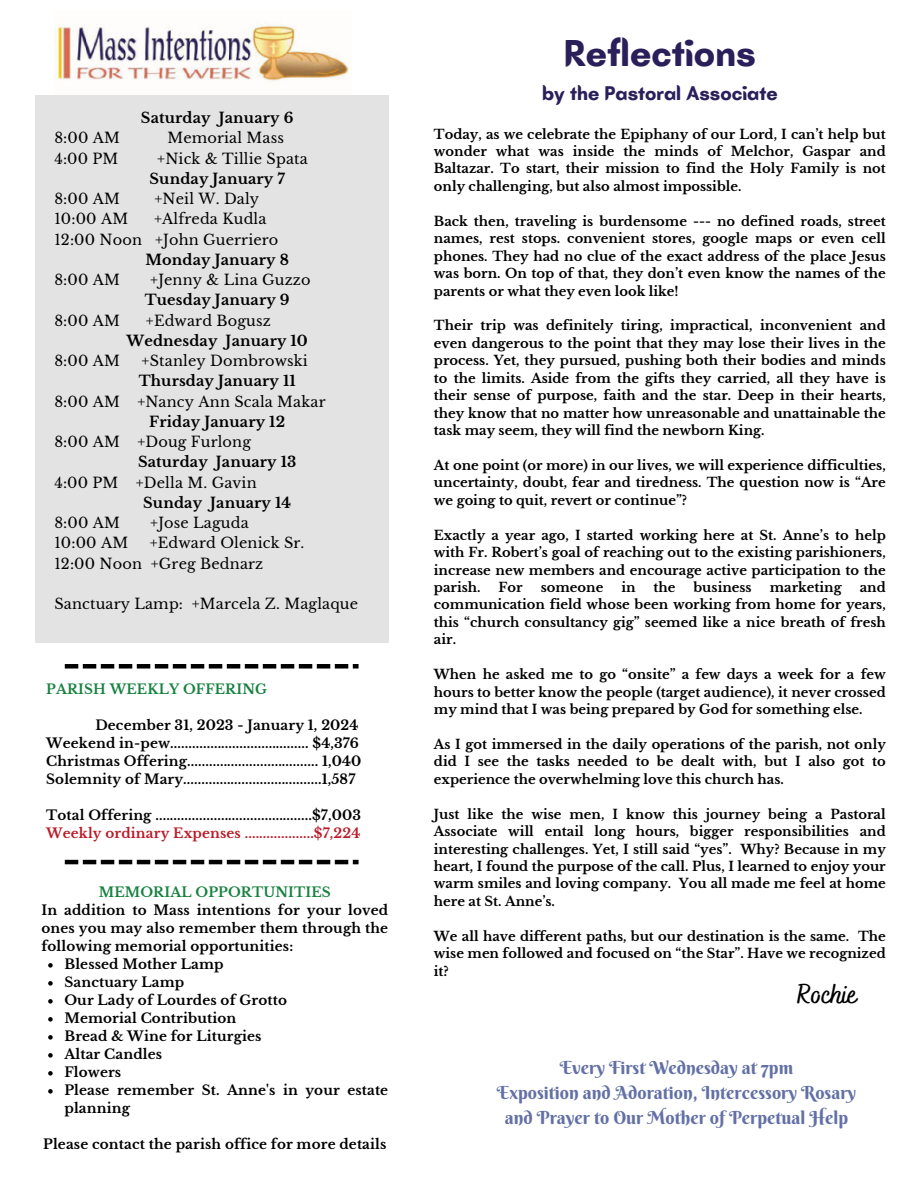
<style>
.page{position:relative;width:918px;height:1188px;background:#fff}
.page>*{position:absolute;margin:0;border:0;box-sizing:border-box;transform-origin:0 0}
.t1{font:700 38.25px "Batangas";color:#2b1f5a}
.t2{font:700 27px "Bakerie Smooth";color:#000}
.t3{font:700 20.25px "Batangas";color:#2b1f5a}
.t4{font:18px/24.8px "Berkshire Swash";color:#6370a6;text-align:center}
.t5{font:14.55px/20.2px "Libre Baskerville";letter-spacing:.01em;color:#000}
.t6{font:700 14.55px "Libre Baskerville";letter-spacing:.01em;color:#000}
.t7{font:700 13.5px/18px "Libre Baskerville";letter-spacing:.01em;color:#000}
.t8{font:700 13.5px "Libre Baskerville";letter-spacing:.01em;color:#ba1c29}
.t9{font:700 13.5px "Libre Baskerville";letter-spacing:.01em;color:#178240}
.t10{font:700 13.05px/17.4px "Libre Baskerville";color:#000;text-align:justify}
</style>
<div class="page">
<img style="left:55px;top:24px;width:297px;height:57px">
<div style="left:35px;top:95px;width:353px;height:548px;background:#e3e3e3"></div>
<svg style="left:65px;top:860px;width:294px;height:4px"></svg>
<svg style="left:65px;top:664px;width:294px;height:5px"></svg>
<svg style="left:48px;top:963px;width:5px;height:5px"></svg>
<svg style="left:48px;top:981px;width:5px;height:5px"></svg>
<svg style="left:48px;top:999px;width:5px;height:5px"></svg>
<svg style="left:48px;top:1017px;width:5px;height:5px"></svg>
<svg style="left:48px;top:1035px;width:5px;height:5px"></svg>
<svg style="left:48px;top:1053px;width:5px;height:5px"></svg>
<svg style="left:48px;top:1071px;width:5px;height:5px"></svg>
<svg style="left:48px;top:1089px;width:5px;height:5px"></svg>
<p class="t6" style="left:141px;top:109px;width:154px">Saturday January 6</p>
<p class="t5" style="left:54px;top:128px;width:67px">8:00 AM</p>
<p class="t5" style="left:167px;top:128px;width:118px">Memorial Mass</p>
<p class="t5" style="left:54px;top:148px;width:66px">4:00 PM</p>
<p class="t5" style="left:157px;top:148px;width:152px">+Nick &amp; Tillie Spata</p>
<p class="t6" style="left:150px;top:170px;width:137px">Sunday January 7</p>
<p class="t5" style="left:54px;top:189px;width:67px">8:00 AM</p>
<p class="t5" style="left:155px;top:189px;width:106px">+Neil W. Daly</p>
<p class="t5" style="left:54px;top:209px;width:75px">10:00 AM</p>
<p class="t5" style="left:54px;top:209px;width:226px;text-indent:100px">+Alfreda Kudla<br>12:00 Noon +John Guerriero</p>
<p class="t6" style="left:146px;top:251px;width:145px">Monday January 8</p>
<p class="t5" style="left:54px;top:270px;width:67px">8:00 AM</p>
<p class="t5" style="left:150px;top:270px;width:162px">+Jenny &amp; Lina Guzzo</p>
<p class="t6" style="left:145px;top:291px;width:146px">Tuesday January 9</p>
<p class="t5" style="left:54px;top:310px;width:67px">8:00 AM</p>
<p class="t5" style="left:146px;top:310px;width:126px">+Edward Bogusz</p>
<p class="t6" style="left:127px;top:332px;width:183px">Wednesday January 10</p>
<p class="t5" style="left:54px;top:351px;width:67px">8:00 AM</p>
<p class="t5" style="left:142px;top:351px;width:168px">+Stanley Dombrowski</p>
<p class="t6" style="left:139px;top:372px;width:159px">Thursday January 11</p>
<p class="t5" style="left:54px;top:391px;width:273px">8:00 AM +Nancy Ann Scala Makar</p>
<p class="t6" style="left:149px;top:413px;width:137px">Friday January 12</p>
<p class="t5" style="left:54px;top:432px;width:198px">8:00 AM +Doug Furlong</p>
<p class="t6" style="left:138px;top:453px;width:160px">Saturday January 13</p>
<p class="t5" style="left:54px;top:472px;width:204px">4:00 PM +Della M. Gavin</p>
<p class="t6" style="left:143px;top:494px;width:149px">Sunday January 14</p>
<p class="t5" style="left:54px;top:513px;width:67px">8:00 AM</p>
<p class="t5" style="left:150px;top:513px;width:100px">+Jose Laguda</p>
<p class="t5" style="left:54px;top:533px;width:75px">10:00 AM</p>
<p class="t5" style="left:54px;top:533px;width:252px;text-indent:95px">+Edward Olenick Sr.<br>12:00 Noon +Greg Bednarz</p>
<p class="t5" style="left:54px;top:594px;width:305px">Sanctuary Lamp: +Marcela Z. Maglaque</p>
<p class="t9" style="left:46px;top:680px;width:222px">PARISH WEEKLY OFFERING</p>
<p class="t7" style="left:46px;top:716px;width:317px;text-indent:49px">December 31, 2023 - January 1, 2024<br>Weekend in-pew...................................... $4,376<br>Christmas Offering.................................... 1,040<br>Solemnity of Mary......................................1,587</p>
<p class="t7" style="left:46px;top:806px;width:316px">Total Offering ...........................................$7,003</p>
<p class="t8" style="left:46px;top:824px;width:316px">Weekly ordinary Expenses ...................$7,224</p>
<p class="t9" style="left:99px;top:884px;width:234px">MEMORIAL OPPORTUNITIES</p>
<p class="t7" style="left:41px;top:901px;width:348px">In addition to Mass intentions for your loved</p>
<p class="t7" style="left:41px;top:919px;width:348px">ones you may also remember them through the</p>
<p class="t7" style="left:41px;top:937px;width:253px">following memorial opportunities:</p>
<p class="t7" style="left:64px;top:955px;width:161px">Blessed Mother Lamp</p>
<p class="t7" style="left:64px;top:973px;width:121px">Sanctuary Lamp</p>
<p class="t7" style="left:64px;top:991px;width:224px">Our Lady of Lourdes of Grotto</p>
<p class="t7" style="left:64px;top:1009px;width:173px">Memorial Contribution</p>
<p class="t7" style="left:64px;top:1027px;width:199px">Bread &amp; Wine for Liturgies</p>
<p class="t7" style="left:64px;top:1045px;width:99px">Altar Candles</p>
<p class="t7" style="left:64px;top:1063px;width:58px">Flowers</p>
<p class="t7" style="left:64px;top:1081px;width:325px">Please remember St. Anne's in your estate</p>
<p class="t7" style="left:64px;top:1099px;width:67px">planning</p>
<p class="t7" style="left:43px;top:1135px;width:345px">Please contact the parish office for more details</p>
<h1 class="t1" style="left:564px;top:31px;width:193px">Reflections</h1>
<h3 class="t3" style="left:542px;top:81px;width:237px">by the Pastoral Associate</h3>
<p class="t10" style="left:434px;top:125px;width:453px">Today, as we celebrate the Epiphany of our Lord, I can’t help but wonder what was inside the minds of Melchor, Gaspar and Baltazar. To start, their mission to find the Holy Family is not only challenging, but also almost impossible.</p>
<p class="t10" style="left:434px;top:212px;width:453px">Back then, traveling is burdensome --- no defined roads, street names, rest stops. convenient stores, google maps or even cell phones. They had no clue of the exact address of the place Jesus was born. On top of that, they don’t even know the names of the parents or what they even look like!</p>
<p class="t10" style="left:434px;top:317px;width:453px">Their trip was definitely tiring, impractical, inconvenient and even dangerous to the point that they may lose their lives in the process. Yet, they pursued, pushing both their bodies and minds to the limits. Aside from the gifts they carried, all they have is their sense of purpose, faith and the star. Deep in their hearts, they know that no matter how unreasonable and unattainable the task may seem, they will find the newborn King.</p>
<p class="t10" style="left:434px;top:457px;width:453px">At one point (or more) in our lives, we will experience difficulties, uncertainty, doubt, fear and tiredness. The question now is “Are we going to quit, revert or continue”?</p>
<p class="t10" style="left:434px;top:526px;width:453px">Exactly a year ago, I started working here at St. Anne’s to help with Fr. Robert’s goal of reaching out to the existing parishioners, increase new members and encourage active participation to the parish.</p>
<p class="t10" style="left:434px;top:579px;width:453px;text-indent:426px">and communication field whose been working from home for years, this “church consultancy gig” seemed like a nice breath of fresh air.</p>
<p class="t10" style="left:434px;top:666px;width:453px">When he asked me to go “onsite” a few days a week for a few hours to better know the people (target audience), it never crossed my mind that I was being prepared by God for something else.</p>
<p class="t10" style="left:434px;top:736px;width:453px">As I got immersed in the daily operations of the parish, not only did I see the tasks needed to be dealt with, but I also got to experience the overwhelming love this church has.</p>
<p class="t10" style="left:434px;top:805px;width:453px">Just like the wise men, I know this journey being a Pastoral Associate will entail long hours, bigger responsibilities and interesting challenges. Yet, I still said “yes”. Why? Because in my heart, I found the purpose of the call. Plus, I learned to enjoy your warm smiles and loving company. You all made me feel at home here at St. Anne’s.</p>
<p class="t10" style="left:434px;top:927px;width:453px">We all have different paths, but our destination is the same. The wise men followed and focused on “the Star”. Have we recognized it?</p>
<p class="t10" style="left:499px;top:579px;width:26px">For</p>
<p class="t10" style="left:541px;top:579px;width:64px">someone</p>
<p class="t10" style="left:621px;top:579px;width:16px">in</p>
<p class="t10" style="left:654px;top:579px;width:23px">the</p>
<p class="t10" style="left:693px;top:579px;width:60px">business</p>
<p class="t10" style="left:770px;top:579px;width:74px">marketing</p>
<h2 class="t2" style="left:797px;top:979px;width:62px">Rochie</h2>
<h3 class="t4" style="left:497px;top:1056px;width:361px">Every First Wednesday at 7pm<br>Exposition and Adoration, Intercessory Rosary and Prayer to Our Mother of Perpetual Help</h3>
</div>
